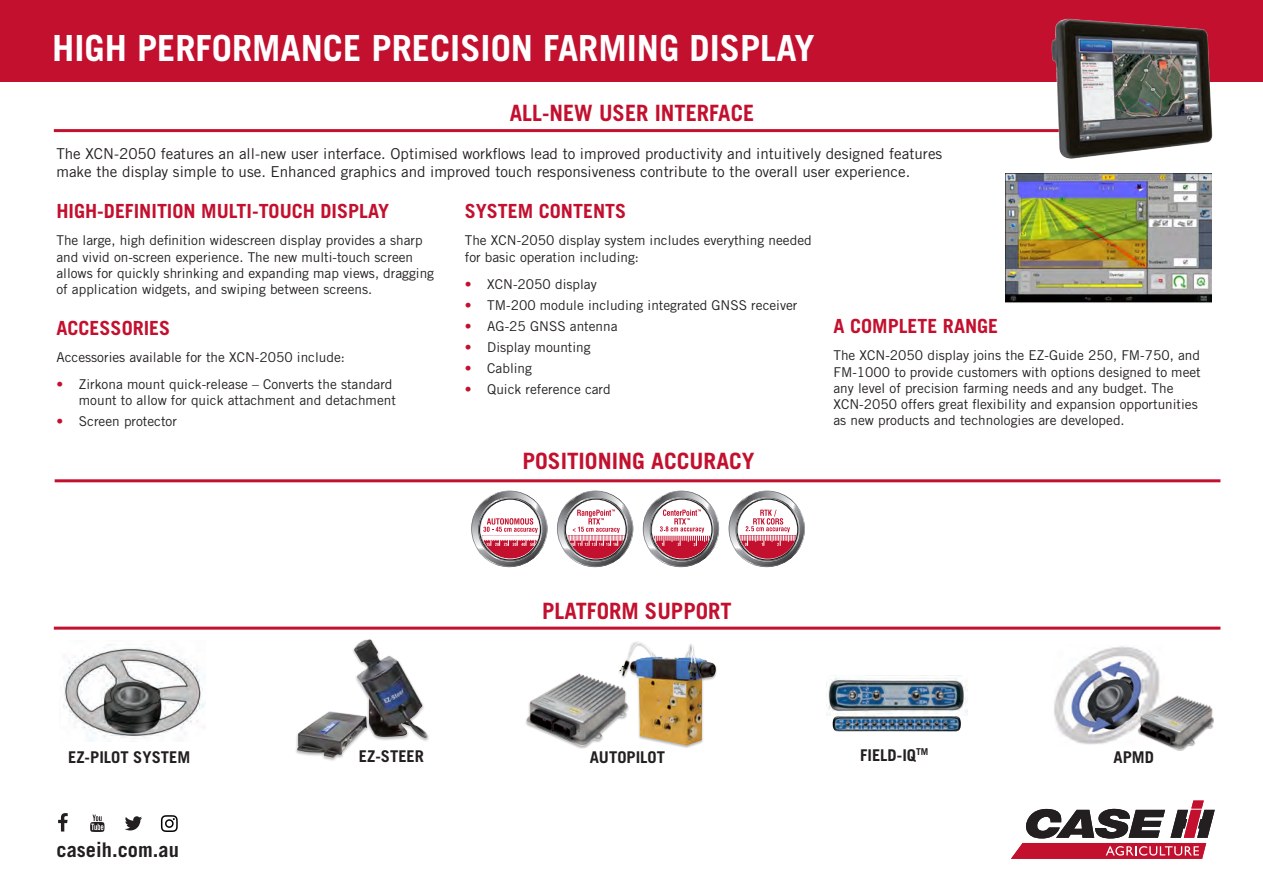
<style>
.page{position:relative;width:1263px;height:894px;background:#fff}
.page>*{position:absolute;margin:0;border:0;box-sizing:border-box;transform-origin:0 0}
.t1{font:700 36px "Trade Gothic LT Std";color:#fff}
.t2{font:700 22.5px "Trade Gothic LT Std";color:#c3102e}
.t3{font:700 20.25px "Trade Gothic LT Std";color:#231f20}
.t4{font:700 19.5px "Trade Gothic LT Std";color:#c3102e}
.t5{font:700 16.2px "Trade Gothic LT Std";color:#231f20}
.t6{font:15px/18px "Trade Gothic LT Std";color:#231f20}
.t7{font:13.5px/16.2px "Trade Gothic LT Std";color:#231f20}
.s1{color:#c3102e}
</style>
<div class="page">
<div style="left:0;top:0;width:1263px;height:81px;background:#c3102e"></div>
<hr style="left:54px;top:129px;width:1053px;height:3px;background:#c3102e">
<svg style="left:58px;top:813px;width:10px;height:18px"></svg>
<svg style="left:125px;top:816px;width:17px;height:14px"></svg>
<svg style="left:90px;top:814px;width:14px;height:18px"></svg>
<svg style="left:161px;top:815px;width:17px;height:17px"></svg>
<div style="left:525px;top:672px;width:105px;height:77px;background:#231f20;opacity:.32"></div>
<img style="left:527px;top:673px;width:90px;height:73px">
<div style="left:617px;top:641px;width:100px;height:107px;background:#231f20;opacity:.32"></div>
<img style="left:619px;top:641px;width:97px;height:104px">
<img style="left:63px;top:644px;width:143px;height:97px">
<img style="left:832px;top:716px;width:129px;height:16px">
<img style="left:826px;top:675px;width:141px;height:40px">
<img style="left:1054px;top:646px;width:106px;height:99px">
<div style="left:1137px;top:695px;width:77px;height:56px;background:#231f20;opacity:.32"></div>
<img style="left:1138px;top:696px;width:76px;height:54px">
<div style="left:295px;top:638px;width:135px;height:123px;background:#231f20;opacity:.32"></div>
<img style="left:297px;top:639px;width:131px;height:118px">
<svg style="left:1005px;top:173px;width:1px;height:130px"></svg>
<img style="left:1006px;top:173px;width:206px;height:130px">
<img style="left:1019px;top:18px;width:227px;height:141px">
<hr style="left:55px;top:479px;width:1165px;height:3px;background:#c3102e">
<svg style="left:471px;top:490px;width:76px;height:77px"></svg>
<svg style="left:557px;top:490px;width:76px;height:77px"></svg>
<svg style="left:643px;top:490px;width:76px;height:77px"></svg>
<svg style="left:728px;top:490px;width:77px;height:77px"></svg>
<hr style="left:54px;top:626px;width:1166px;height:3px;background:#c3102e">
<svg style="left:1011px;top:800px;width:204px;height:58px"></svg>
<p class="t1" style="left:52px;top:26px;width:764px">HIGH PERFORMANCE PRECISION FARMING DISPLAY</p>
<p class="t2" style="left:510px;top:99px;width:246px">ALL-NEW USER INTERFACE</p>
<p class="t6" style="left:56px;top:145px;width:887px">The XCN-2050 features an all-new user interface. Optimised workflows lead to improved productivity and intuitively designed features make the display simple to use. Enhanced graphics and improved touch responsiveness contribute to the overall user experience.</p>
<p class="t4" style="left:56px;top:199px;width:334px">HIGH-DEFINITION MULTI-TOUCH DISPLAY</p>
<p class="t7" style="left:56px;top:232px;width:379px">The large, high definition widescreen display provides a sharp and vivid on-screen experience. The new multi-touch screen allows for quickly shrinking and expanding map views, dragging of application widgets, and swiping between screens.</p>
<p class="t4" style="left:56px;top:315px;width:115px">ACCESSORIES</p>
<p class="t7" style="left:56px;top:348px;width:290px">Accessories available for the XCN-2050 include:</p>
<p class="t7" style="left:56px;top:375px;width:338px"><span class="s1">•</span> Zirkona mount quick-release – Converts the standard</p>
<p class="t7" style="left:79px;top:392px;width:318px">mount to allow for quick attachment and detachment</p>
<p class="t7" style="left:56px;top:413px;width:122px"><span class="s1">•</span> Screen protector</p>
<p class="t4" style="left:465px;top:199px;width:163px">SYSTEM CONTENTS</p>
<p class="t7" style="left:465px;top:232px;width:348px">The XCN-2050 display system includes everything needed</p>
<p class="t7" style="left:465px;top:248px;width:176px">for basic operation including:</p>
<p class="t7" style="left:465px;top:275px;width:133px"><span class="s1">•</span> XCN-2050 display</p>
<p class="t7" style="left:465px;top:296px;width:334px"><span class="s1">•</span> TM-200 module including integrated GNSS receiver</p>
<p class="t7" style="left:465px;top:317px;width:154px"><span class="s1">•</span> AG-25 GNSS antenna</p>
<p class="t7" style="left:465px;top:338px;width:127px"><span class="s1">•</span> Display mounting</p>
<p class="t7" style="left:465px;top:359px;width:69px"><span class="s1">•</span> Cabling</p>
<p class="t7" style="left:465px;top:380px;width:147px"><span class="s1">•</span> Quick reference card</p>
<p class="t4" style="left:833px;top:314px;width:166px">A COMPLETE RANGE</p>
<p class="t7" style="left:833px;top:347px;width:369px;text-align:justify">The XCN-2050 display joins the EZ-Guide 250, FM-750, and FM-1000 to provide customers with options designed to meet any level of precision farming needs and any budget. The</p>
<p class="t7" style="left:833px;top:396px;width:366px">XCN-2050 offers great flexibility and expansion opportunities</p>
<p class="t7" style="left:833px;top:412px;width:293px">as new products and technologies are developed.</p>
<p class="t2" style="left:522px;top:447px;width:234px">POSITIONING ACCURACY</p>
<p class="t2" style="left:542px;top:596px;width:191px">PLATFORM SUPPORT</p>
<p class="t5" style="left:359px;top:746px;width:67px">EZ-STEER</p>
<p class="t5" style="left:860px;top:744px;width:70px">FIELD-IQ<sup>TM</sup></p>
<p class="t5" style="left:68px;top:747px;width:124px">EZ-PILOT SYSTEM</p>
<p class="t5" style="left:590px;top:747px;width:77px">AUTOPILOT</p>
<p class="t5" style="left:1113px;top:747px;width:42px">APMD</p>
<p class="t3" style="left:56px;top:837px;width:124px">caseih.com.au</p>
</div>
